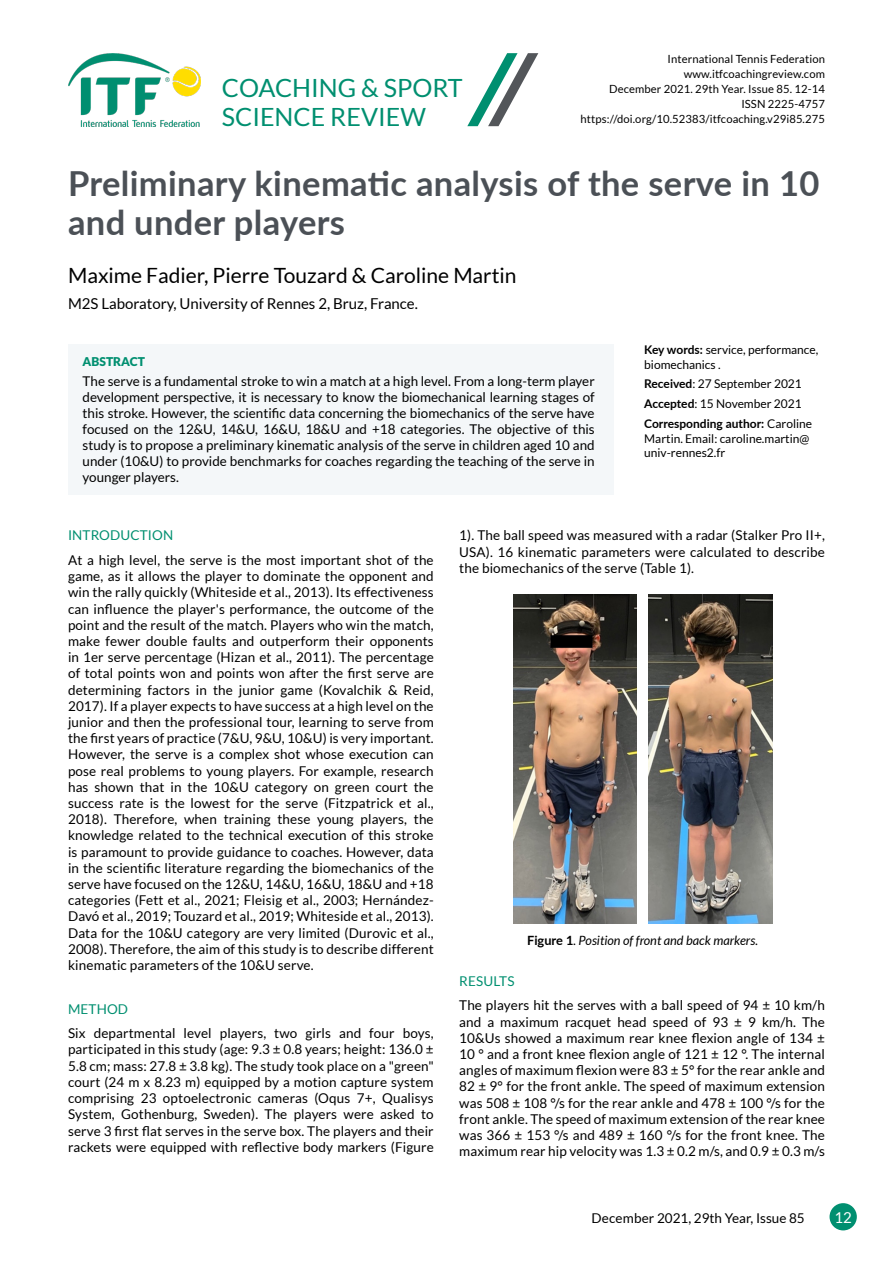
<style>
.page{position:relative;width:893px;height:1263px;background:#fff}
.page>*{position:absolute;margin:0;border:0;box-sizing:border-box;transform-origin:0 0}
.t1{font:700 34.5px/39px "Lato";letter-spacing:.01em;color:#4b5056}
.t2{font:25.05px/29px "Lato";color:#008f70}
.t3{font:21px "Lato";color:#000}
.t4{font:15px "Lato";color:#000}
.t5{font:15px "Lato";color:#fff}
.t6{font:13.5px/16.2px "Lato";letter-spacing:.01em;color:#000;text-align:justify}
.t7{font:13.5px "Lato";letter-spacing:.01em;color:#008f70}
.t8{font:13.35px/16px "Lato";color:#000;text-align:justify}
.t9{font:italic 12.75px "Lato";color:#000}
.t10{font:900 12.15px "Lato";color:#008f70}
.t11{font:12px/14.4px "Lato";color:#000}
.t12{font:11.25px/15px "Lato";letter-spacing:.01em;color:#000;text-align:right}
.s1{font-weight:700}
.s2{font-weight:700;font-style:normal}
</style>
<div class="page">
<div style="left:829px;top:1203px;width:28px;height:27px;background:#008f70;border-radius:50%"></div>
<div style="left:68px;top:344px;width:546px;height:151px;background:#f4f7f9"></div>
<img style="left:68px;top:53px;width:133px;height:73px">
<svg style="left:467px;top:53px;width:71px;height:73px"></svg>
<img style="left:513px;top:594px;width:124px;height:330px">
<img style="left:648px;top:594px;width:124px;height:330px">
<h2 class="t2" style="left:222px;top:73px;width:242px">COACHING &amp; SPORT<br>SCIENCE REVIEW</h2>
<p class="t12" style="left:581px;top:51px;width:246px">International Tennis Federation www.itfcoachingreview.com<br>December 2021. 29th Year. Issue 85. 12-14<br>ISSN 2225-4757 https://doi.org/10.52383/itfcoaching.v29i85.275</p>
<h1 class="t1" style="left:68px;top:162px;width:753px">Preliminary kinematic analysis of the serve in 10 and under players</h1>
<h3 class="t3" style="left:68px;top:263px;width:450px">Maxime Fadier, Pierre Touzard &amp; Caroline Martin</h3>
<p class="t4" style="left:68px;top:295px;width:351px">M2S Laboratory, University of Rennes 2, Bruz, France.</p>
<p class="t11" style="left:644px;top:342px;width:176px"><span class="s1">Key words:</span> service, performance, biomechanics .</p>
<p class="t11" style="left:644px;top:374px;width:169px;line-height:20px"><span class="s1">Received</span>: 27 September 2021<br><span class="s1">Accepted</span>: 15 November 2021<br><span class="s1">Corresponding author:</span> Caroline</p>
<p class="t11" style="left:644px;top:431px;width:167px">Martin. Email: caroline.martin@ univ-rennes2.fr</p>
<p class="t10" style="left:83px;top:354px;width:64px">ABSTRACT</p>
<p class="t8" style="left:83px;top:373px;width:514px">The serve is a fundamental stroke to win a match at a high level. From a long-term player development perspective, it is necessary to know the biomechanical learning stages of this stroke. However, the scientific data concerning the biomechanics of the serve have focused on the 12&amp;U, 14&amp;U, 16&amp;U, 18&amp;U and +18 categories. The objective of this study is to propose a preliminary kinematic analysis of the serve in children aged 10 and under (10&amp;U) to provide benchmarks for coaches regarding the teaching of the serve in younger players.</p>
<p class="t7" style="left:68px;top:528px;width:107px">INTRODUCTION</p>
<p class="t6" style="left:68px;top:552px;width:367px">At a high level, the serve is the most important shot of the game, as it allows the player to dominate the opponent and win the rally quickly (Whiteside et al., 2013). Its effectiveness can influence the player's performance, the outcome of the point and the result of the match. Players who win the match, make fewer double faults and outperform their opponents in 1er serve percentage (Hizan et al., 2011). The percentage of total points won and points won after the first serve are determining factors in the junior game (Kovalchik &amp; Reid, 2017). If a player expects to have success at a high level on the junior and then the professional tour, learning to serve from the first years of practice (7&amp;U, 9&amp;U, 10&amp;U) is very important.<br>However, the serve is a complex shot whose execution can pose real problems to young players. For example, research has shown that in the 10&amp;U category on green court the success rate is the lowest for the serve (Fitzpatrick et al., 2018). Therefore, when training these young players, the knowledge related to the technical execution of this stroke is paramount to provide guidance to coaches. However, data in the scientific literature regarding the biomechanics of the serve have focused on the 12&amp;U, 14&amp;U, 16&amp;U, 18&amp;U and +18 categories (Fett et al., 2021; Fleisig et al., 2003; Hernández-Davó et al., 2019; Touzard et al., 2019; Whiteside et al., 2013).<br>Data for the 10&amp;U category are very limited (Durovic et al., 2008). Therefore, the aim of this study is to describe different kinematic parameters of the 10&amp;U serve.</p>
<p class="t7" style="left:68px;top:1001px;width:62px">METHOD</p>
<p class="t6" style="left:68px;top:1025px;width:367px">Six departmental level players, two girls and four boys, participated in this study (age: 9.3 ± 0.8 years; height: 136.0 ± 5.8 cm; mass: 27.8 ± 3.8 kg). The study took place on a "green" court (24 m x 8.23 m) equipped by a motion capture system comprising 23 optoelectronic cameras (Oqus 7+, Qualisys System, Gothenburg, Sweden). The players were asked to serve 3 first flat serves in the serve box. The players and their rackets were equipped with reflective body markers (Figure</p>
<p class="t6" style="left:459px;top:527px;width:367px">1). The ball speed was measured with a radar (Stalker Pro II+, USA). 16 kinematic parameters were calculated to describe the biomechanics of the serve (Table 1).</p>
<p class="t9" style="left:527px;top:933px;width:232px"><span class="s2">Figure 1</span>. Position of front and back markers.</p>
<p class="t7" style="left:459px;top:973px;width:57px">RESULTS</p>
<p class="t6" style="left:459px;top:997px;width:367px">The players hit the serves with a ball speed of 94 ± 10 km/h and a maximum racquet head speed of 93 ± 9 km/h. The 10&amp;Us showed a maximum rear knee flexion angle of 134 ± 10 ° and a front knee flexion angle of 121 ± 12 °. The internal angles of maximum flexion were 83 ± 5° for the rear ankle and 82 ± 9° for the front ankle. The speed of maximum extension was 508 ± 108 °/s for the rear ankle and 478 ± 100 °/s for the front ankle. The speed of maximum extension of the rear knee was 366 ± 153 °/s and 489 ± 160 °/s for the front knee. The maximum rear hip velocity was 1.3 ± 0.2 m/s, and 0.9 ± 0.3 m/s</p>
<p class="t6" style="left:592px;top:1209px;width:215px">December 2021, 29th Year, Issue 85</p>
<p class="t5" style="left:834px;top:1209px;width:19px">12</p>
</div>
